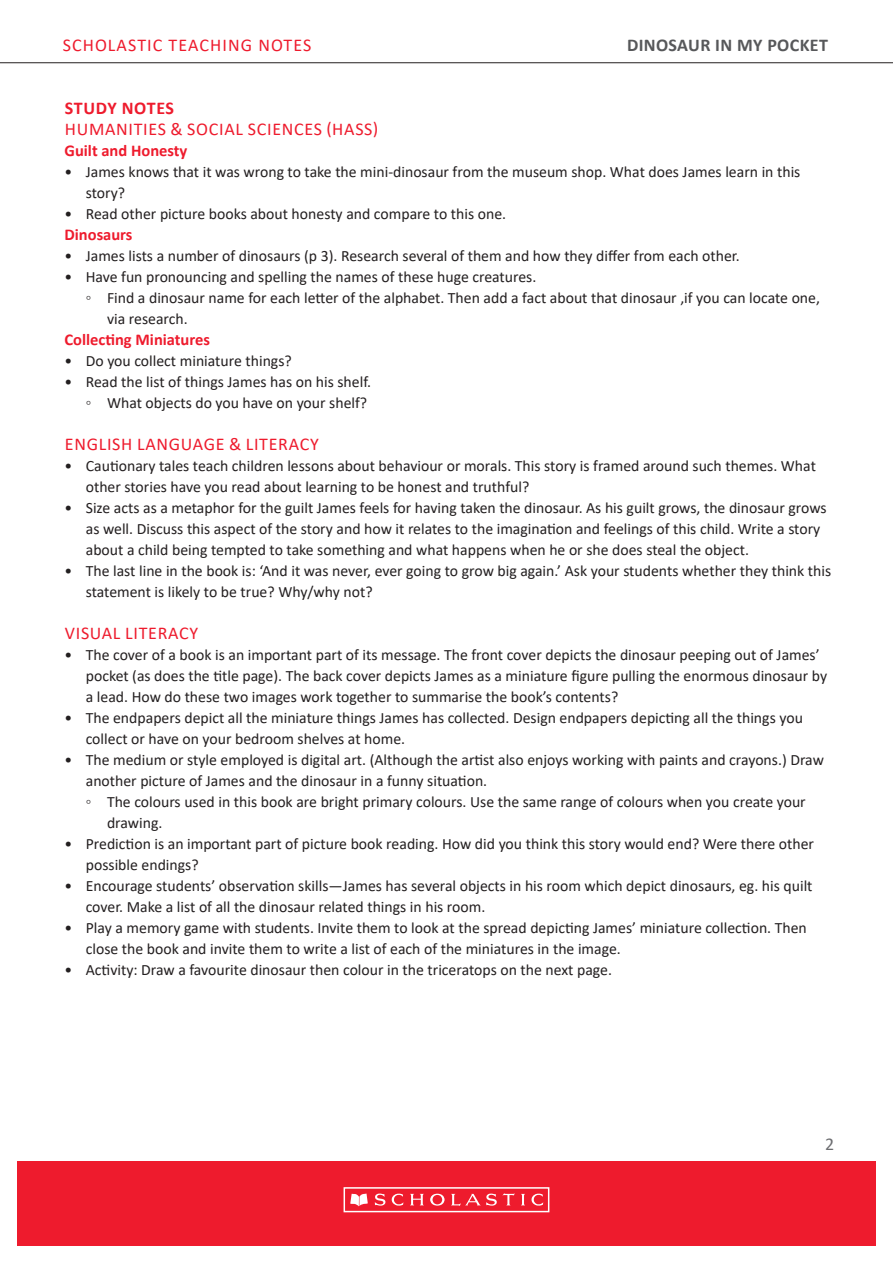
<style>
.page{position:relative;width:893px;height:1263px;background:#fff}
.page>*{position:absolute;margin:0;border:0;box-sizing:border-box;transform-origin:0 0}
.SUB_HEAD_2{font:18px "Calibri";letter-spacing:.04em;color:#ee1b2d}
.SUB_HEAD_2-2{font:18px "Calibri";letter-spacing:.06em;color:#ee1b2d}
.t1{font:700 18px "Calibri";letter-spacing:.02em;color:#57585a}
.SUB_HEAD_1{font:700 18px "Calibri";letter-spacing:.035em;color:#ee1b2d}
.t2{font:18px "Calibri";color:#6c6d70}
.SUB_HEAD_3{font:700 16.5px "Calibri";color:#ee1b2d}
.t3{font:15.75px/21px "Calibri";color:#231f20}
</style>
<div class="page">
<div style="left:17px;top:1161px;width:859px;height:85px;background:#ee1b2d"></div>
<div style="left:344px;top:1187px;width:205px;height:25px;border:2px solid #fff"></div>
<svg style="left:350px;top:1193px;width:18px;height:13px"></svg>
<svg style="left:375px;top:1193px;width:28px;height:13px"></svg>
<svg style="left:410px;top:1194px;width:14px;height:11px"></svg>
<svg style="left:521px;top:1194px;width:4px;height:11px"></svg>
<svg style="left:531px;top:1193px;width:12px;height:13px"></svg>
<svg style="left:430px;top:1194px;width:15px;height:11px"></svg>
<svg style="left:451px;top:1193px;width:64px;height:13px"></svg>
<hr style="left:0;top:62px;width:893px;height:1px;background:#231f20">
<p class="SUB_HEAD_2-2" style="left:63px;top:32px;width:250px">SCHOLASTIC TEACHING NOTES</p>
<p class="t1" style="left:627px;top:32px;width:202px">DINOSAUR IN MY POCKET</p>
<p class="SUB_HEAD_1" style="left:65px;top:95px;width:111px">STUDY NOTES</p>
<p class="SUB_HEAD_2" style="left:65px;top:116px;width:315px">HUMANITIES &amp; SOCIAL SCIENCES (HASS)</p>
<p class="SUB_HEAD_3" style="left:65px;top:138px;width:124px">Guilt and Honesty</p>
<p class="t3" style="left:86px;top:160px;width:716px;text-indent:-21px">• James knows that it was wrong to take the mini-dinosaur from the museum shop. What does James learn in this story?</p>
<p class="t3" style="left:65px;top:202px;width:443px">• Read other picture books about honesty and compare to this one.</p>
<p class="SUB_HEAD_3" style="left:65px;top:222px;width:70px">Dinosaurs</p>
<p class="t3" style="left:65px;top:244px;width:677px">• James lists a number of dinosaurs (p 3). Research several of them and how they differ from each other.</p>
<p class="t3" style="left:65px;top:265px;width:473px">• Have fun pronouncing and spelling the names of these huge creatures.</p>
<p class="t3" style="left:107px;top:286px;width:714px;text-indent:-21px">◦ Find a dinosaur name for each letter of the alphabet. Then add a fact about that dinosaur ,if you can locate one, via research.</p>
<p class="SUB_HEAD_3" style="left:65px;top:327px;width:147px">Collecting Miniatures</p>
<p class="t3" style="left:65px;top:349px;width:229px">• Do you collect miniature things?</p>
<p class="t3" style="left:65px;top:370px;width:308px">• Read the list of things James has on his shelf.</p>
<p class="t3" style="left:86px;top:391px;width:283px">◦ What objects do you have on your shelf?</p>
<p class="SUB_HEAD_2" style="left:65px;top:431px;width:255px">ENGLISH LANGUAGE &amp; LITERACY</p>
<p class="t3" style="left:86px;top:454px;width:732px;text-indent:-21px">• Cautionary tales teach children lessons about behaviour or morals. This story is framed around such themes. What other stories have you read about learning to be honest and truthful?</p>
<p class="t3" style="left:86px;top:496px;width:742px;text-indent:-21px">• Size acts as a metaphor for the guilt James feels for having taken the dinosaur. As his guilt grows, the dinosaur grows as well. Discuss this aspect of the story and how it relates to the imagination and feelings of this child. Write a story about a child being tempted to take something and what happens when he or she does steal the object.</p>
<p class="t3" style="left:86px;top:559px;width:747px;text-indent:-21px">• The last line in the book is: ‘And it was never, ever going to grow big again.’ Ask your students whether they think this statement is likely to be true? Why/why not?</p>
<p class="SUB_HEAD_2" style="left:65px;top:620px;width:135px">VISUAL LITERACY</p>
<p class="t3" style="left:86px;top:643px;width:743px;text-indent:-21px">• The cover of a book is an important part of its message. The front cover depicts the dinosaur peeping out of James’ pocket (as does the title page). The back cover depicts James as a miniature figure pulling the enormous dinosaur by a lead. How do these two images work together to summarise the book’s contents?</p>
<p class="t3" style="left:86px;top:706px;width:719px;text-indent:-21px">• The endpapers depict all the miniature things James has collected. Design endpapers depicting all the things you collect or have on your bedroom shelves at home.</p>
<p class="t3" style="left:86px;top:748px;width:740px;text-indent:-21px">• The medium or style employed is digital art. (Although the artist also enjoys working with paints and crayons.) Draw another picture of James and the dinosaur in a funny situation.</p>
<p class="t3" style="left:107px;top:790px;width:700px;text-indent:-21px">◦ The colours used in this book are bright primary colours. Use the same range of colours when you create your drawing.</p>
<p class="t3" style="left:86px;top:832px;width:730px;text-indent:-21px">• Prediction is an important part of picture book reading. How did you think this story would end? Were there other possible endings?</p>
<p class="t3" style="left:86px;top:874px;width:728px;text-indent:-21px">• Encourage students’ observation skills—James has several objects in his room which depict dinosaurs, eg. his quilt cover. Make a list of all the dinosaur related things in his room.</p>
<p class="t3" style="left:86px;top:916px;width:723px;text-indent:-21px">• Play a memory game with students. Invite them to look at the spread depicting James’ miniature collection. Then close the book and invite them to write a list of each of the miniatures in the image.</p>
<p class="t3" style="left:65px;top:958px;width:549px">• Activity: Draw a favourite dinosaur then colour in the triceratops on the next page.</p>
<p class="t2" style="left:825px;top:1131px;width:11px">2</p>
</div>
